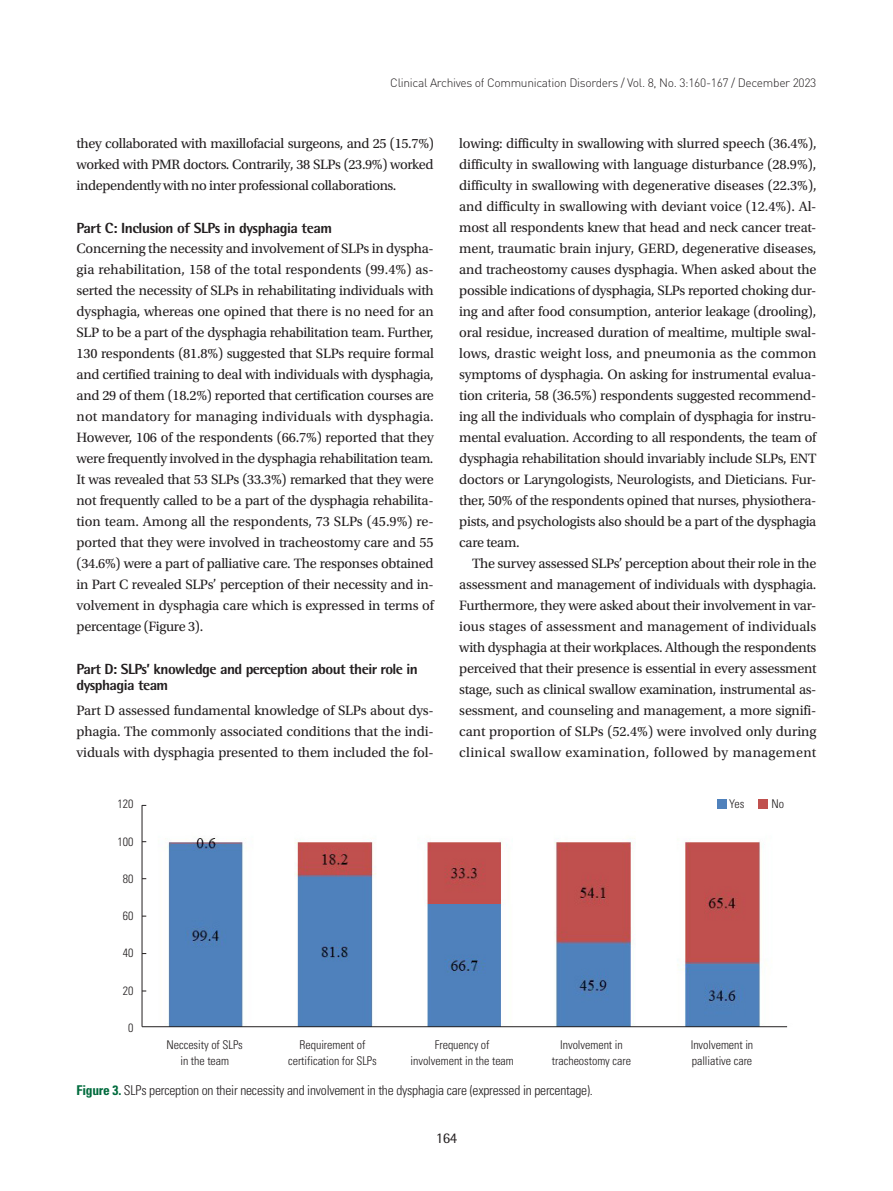
<style>
.page{position:relative;width:893px;height:1191px;background:#fff}
.page>*{position:absolute;margin:0;border:0;box-sizing:border-box;transform-origin:0 0}
.t1{font:14.85px "Rotis Semi Sans Std";color:#231f20}
.본문중제목{font:800 14.7px/16.5px "Rotis Semi Sans Std";letter-spacing:-.035em;color:#231f20}
.본문_0{font:14.25px/21px "Utopia Std";letter-spacing:-.015em;color:#231f20;text-align:justify}
.본문{font:14.25px/21px "Utopia Std";letter-spacing:-.005em;color:#231f20;text-align:justify}
.표제목_그림설명{font:300 condensed 13.5px "Univers LT Std";letter-spacing:-.015em;color:#231f20}
.그림지문_8pt{font:300 condensed 12px "Univers LT Std";letter-spacing:-.005em;color:#231f20}
.t2{font:300 12px "DIN Pro";letter-spacing:-.025em;color:#231f20}
.s1{font-weight:700;color:#006b3d}
</style>
<div class="page">
<img style="left:168px;top:799px;width:600px;height:227px">
<hr style="left:142px;top:805px;width:1px;height:221px;background:#231f20">
<hr style="left:142px;top:1026px;width:645px;height:1px;background:#231f20">
<div style="left:717px;top:799px;width:10px;height:10px;background:#4f81bc"></div>
<div style="left:758px;top:799px;width:9px;height:10px;background:#c0504e"></div>
<p class="t2" style="left:390px;top:75px;width:428px">Clinical Archives of Communication Disorders / Vol. 8, No. 3:160-167 / December 2023</p>
<p class="본문" style="left:77px;top:133px;width:359px">they collaborated with maxillofacial surgeons, and 25 (15.7%) worked with PMR doctors. Contrarily, 38 SLPs (23.9%) worked independently with no inter professional collaborations.</p>
<p class="본문중제목" style="left:77px;top:219px;width:257px">Part C: Inclusion of SLPs in dysphagia team</p>
<p class="본문_0" style="left:77px;top:238px;width:359px">Concerning the necessity and involvement of SLPs in dyspha&shy;gia rehabilitation, 158 of the total respondents (99.4%) as&shy;serted the necessity of SLPs in rehabilitating individuals with dysphagia, whereas one opined that there is no need for an SLP to be a part of the dysphagia rehabilitation team. Further, 130 respondents (81.8%) suggested that SLPs require formal and certified training to deal with individuals with dysphagia, and 29 of them (18.2%) reported that certification courses are not mandatory for managing individuals with dysphagia.<br>However, 106 of the respondents (66.7%) reported that they were frequently involved in the dysphagia rehabilitation team.<br>It was revealed that 53 SLPs (33.3%) remarked that they were not frequently called to be a part of the dysphagia rehabilita&shy;tion team. Among all the respondents, 73 SLPs (45.9%) re&shy;ported that they were involved in tracheostomy care and 55 (34.6%) were a part of palliative care. The responses obtained in Part C revealed SLPs’ perception of their necessity and in&shy;volvement in dysphagia care which is expressed in terms of percentage (Figure 3).</p>
<p class="본문중제목" style="left:77px;top:660px;width:343px">Part D: SLPs’ knowledge and perception about their role in dysphagia team</p>
<p class="본문_0" style="left:77px;top:700px;width:359px">Part D assessed fundamental knowledge of SLPs about dys&shy;phagia. The commonly associated conditions that the indi&shy;viduals with dysphagia presented to them included the fol-</p>
<p class="그림지문_8pt" style="left:118px;top:797px;width:17px">120</p>
<p class="그림지문_8pt" style="left:118px;top:834px;width:17px">100</p>
<p class="그림지문_8pt" style="left:123px;top:871px;width:12px">80</p>
<p class="그림지문_8pt" style="left:123px;top:908px;width:12px">60</p>
<p class="그림지문_8pt" style="left:123px;top:946px;width:12px">40</p>
<p class="그림지문_8pt" style="left:123px;top:983px;width:12px">20</p>
<p class="그림지문_8pt" style="left:128px;top:1020px;width:7px">0</p>
<p class="본문_0" style="left:459px;top:133px;width:359px">lowing: difficulty in swallowing with slurred speech (36.4%), difficulty in swallowing with language disturbance (28.9%), difficulty in swallowing with degenerative diseases (22.3%), and difficulty in swallowing with deviant voice (12.4%). Al&shy;most all respondents knew that head and neck cancer treat&shy;ment, traumatic brain injury, GERD, degenerative diseases, and tracheostomy causes dysphagia. When asked about the possible indications of dysphagia, SLPs reported choking dur&shy;ing and after food consumption, anterior leakage (drooling), oral residue, increased duration of mealtime, multiple swal&shy;lows, drastic weight loss, and pneumonia as the common symptoms of dysphagia. On asking for instrumental evalua&shy;tion criteria, 58 (36.5%) respondents suggested recommend&shy;ing all the individuals who complain of dysphagia for instru&shy;mental evaluation. According to all respondents, the team of dysphagia rehabilitation should invariably include SLPs, ENT doctors or Laryngologists, Neurologists, and Dieticians. Fur&shy;ther, 50% of the respondents opined that nurses, physiothera&shy;pists, and psychologists also should be a part of the dysphagia care team.</p>
<p class="본문" style="left:459px;top:553px;width:359px;text-indent:13px">The survey assessed SLPs’ perception about their role in the assessment and management of individuals with dysphagia.<br>Furthermore, they were asked about their involvement in var&shy;ious stages of assessment and management of individuals with dysphagia at their workplaces. Although the respondents perceived that their presence is essential in every assessment stage, such as clinical swallow examination, instrumental as&shy;sessment, and counseling and management, a more signifi&shy;cant proportion of SLPs (52.4%) were involved only during clinical swallow examination, followed by management</p>
<p class="그림지문_8pt" style="left:729px;top:796px;width:17px">Yes</p>
<p class="그림지문_8pt" style="left:771px;top:796px;width:14px">No</p>
<p class="그림지문_8pt" style="left:167px;top:1037px;width:78px">Neccesity of SLPs</p>
<p class="그림지문_8pt" style="left:180px;top:1053px;width:50px">in the team</p>
<p class="그림지문_8pt" style="left:300px;top:1037px;width:67px">Requirement of</p>
<p class="그림지문_8pt" style="left:288px;top:1053px;width:90px">certification for SLPs</p>
<p class="그림지문_8pt" style="left:435px;top:1037px;width:56px">Frequency of</p>
<p class="그림지문_8pt" style="left:411px;top:1053px;width:105px">involvement in the team</p>
<p class="그림지문_8pt" style="left:560px;top:1037px;width:64px">Involvement in</p>
<p class="그림지문_8pt" style="left:552px;top:1053px;width:81px">tracheostomy care</p>
<p class="표제목_그림설명" style="left:77px;top:1082px;width:518px"><span class="s1">Figure 3.</span> SLPs perception on their necessity and involvement in the dysphagia care (expressed in percentage).</p>
<p class="t1" style="left:436px;top:1129px;width:23px">164</p>
<p class="그림지문_8pt" style="left:691px;top:1037px;width:64px">Involvement in</p>
<p class="그림지문_8pt" style="left:692px;top:1053px;width:62px">palliative care</p>
</div>
